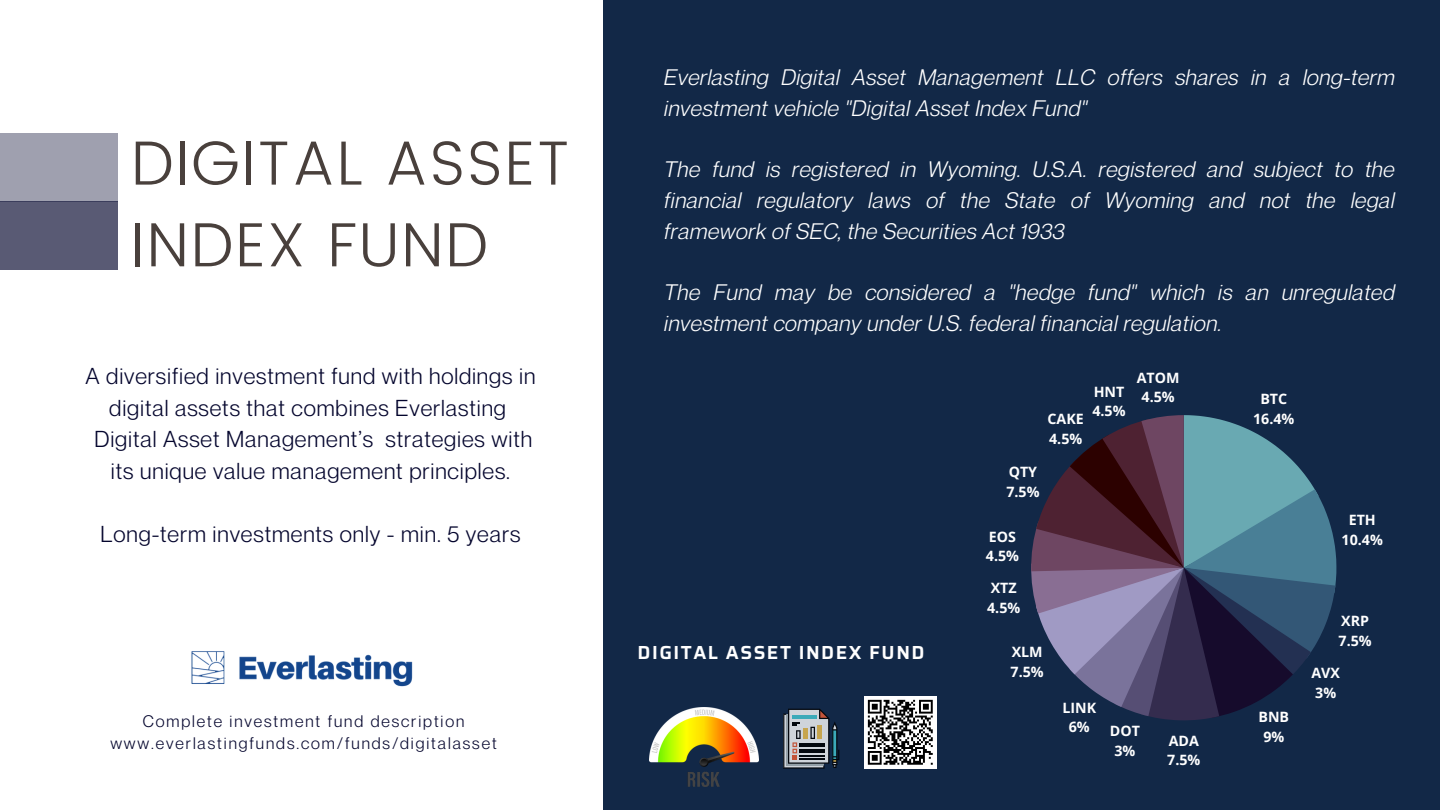
<style>
.page{position:relative;width:1440px;height:810px;background:#fff}
.page>*{position:absolute;margin:0;border:0;box-sizing:border-box;transform-origin:0 0}
.t1{font:300 62.3px/81.7px "Poppins";letter-spacing:.03em;color:#49403c}
.t2{font:22.6px/31.5px "Neue Montreal";letter-spacing:.04em;color:#04052d;text-align:center}
.t3{font:italic 21.9px/30.8px "Neue Montreal";letter-spacing:.025em;color:#fff}
.t4{font:600 18.9px "Saira";letter-spacing:.08em;color:#fff}
.t5{font:16.4px/22.5px "Neue Montreal";letter-spacing:.115em;color:#04052d;text-align:center}
.t6{font:700 14.2px/19.6px "Open Sans";color:#fff}
</style>
<div class="page">
<div style="left:603px;top:0;width:837px;height:810px;background:#122847"></div>
<div style="left:0;top:202px;width:117px;height:68px;background:#595a74"></div>
<div style="left:0;top:133px;width:117px;height:69px;background:#9fa0af"></div>
<svg style="left:783px;top:709px;width:56px;height:60px;background:#737c81"></svg>
<img style="left:650px;top:708px;width:109px;height:79px">
<svg style="left:1031px;top:415px;width:305px;height:305px"></svg>
<div style="left:864px;top:696px;width:73px;height:73px;background:#fff"></div>
<svg style="left:867px;top:699px;width:66px;height:66px"></svg>
<img style="left:191px;top:651px;width:222px;height:36px">
<h1 class="t1" style="left:131px;top:122px;width:440px">DIGITAL ASSET<br>INDEX FUND</h1>
<p class="t2" style="left:86px;top:360px;width:451px">A diversified investment fund with holdings in digital assets that combines Everlasting Digital Asset Management’s strategies with its unique value management principles.</p>
<p class="t2" style="left:101px;top:517px;width:421px">Long-term investments only - min. 5 years</p>
<p class="t5" style="left:110px;top:710px;width:388px">Complete investment fund description www.everlastingfunds.com/funds/digitalasset</p>
<p class="t3" style="left:664px;top:62px;width:732px">Everlasting Digital Asset Management LLC offers shares in a long-term investment vehicle "Digital Asset Index Fund"</p>
<p class="t3" style="left:664px;top:154px;width:732px;text-align:justify">The fund is registered in Wyoming. U.S.A. registered and subject to the financial regulatory laws of the State of Wyoming and not the legal framework of SEC, the Securities Act 1933</p>
<p class="t3" style="left:664px;top:277px;width:732px">The Fund may be considered a "hedge fund" which is an unregulated investment company under U.S. federal financial regulation.</p>
<p class="t4" style="left:638px;top:638px;width:288px">DIGITAL ASSET INDEX FUND</p>
<p class="t6" style="left:1006px;top:462px;width:35px">QTY<br>7.5%</p>
<p class="t6" style="left:1048px;top:409px;width:38px">CAKE<br>4.5%</p>
<p class="t6" style="left:1092px;top:381px;width:35px">HNT<br>4.5%</p>
<p class="t6" style="left:1137px;top:367px;width:44px;text-align:center">ATOM<br>4.5%</p>
<p class="t6" style="left:986px;top:527px;width:35px">EOS<br>4.5%</p>
<p class="t6" style="left:987px;top:578px;width:35px">XTZ<br>4.5%</p>
<p class="t6" style="left:1011px;top:642px;width:35px">XLM<br>7.5%</p>
<p class="t6" style="left:1062px;top:698px;width:35px;text-align:center">LINK<br>6%</p>
<p class="t6" style="left:1110px;top:721px;width:32px;text-align:center">DOT<br>3%</p>
<p class="t6" style="left:1167px;top:730px;width:35px">ADA<br>7.5%</p>
<p class="t6" style="left:1253px;top:389px;width:43px;text-align:center">BTC<br>16.4%</p>
<p class="t6" style="left:1342px;top:510px;width:43px;text-align:center">ETH<br>10.4%</p>
<p class="t6" style="left:1258px;top:707px;width:32px;text-align:center">BNB<br>9%</p>
<p class="t6" style="left:1339px;top:611px;width:35px">XRP<br>7.5%</p>
<p class="t6" style="left:1311px;top:663px;width:30px">AVX<br>3%</p>
</div>
